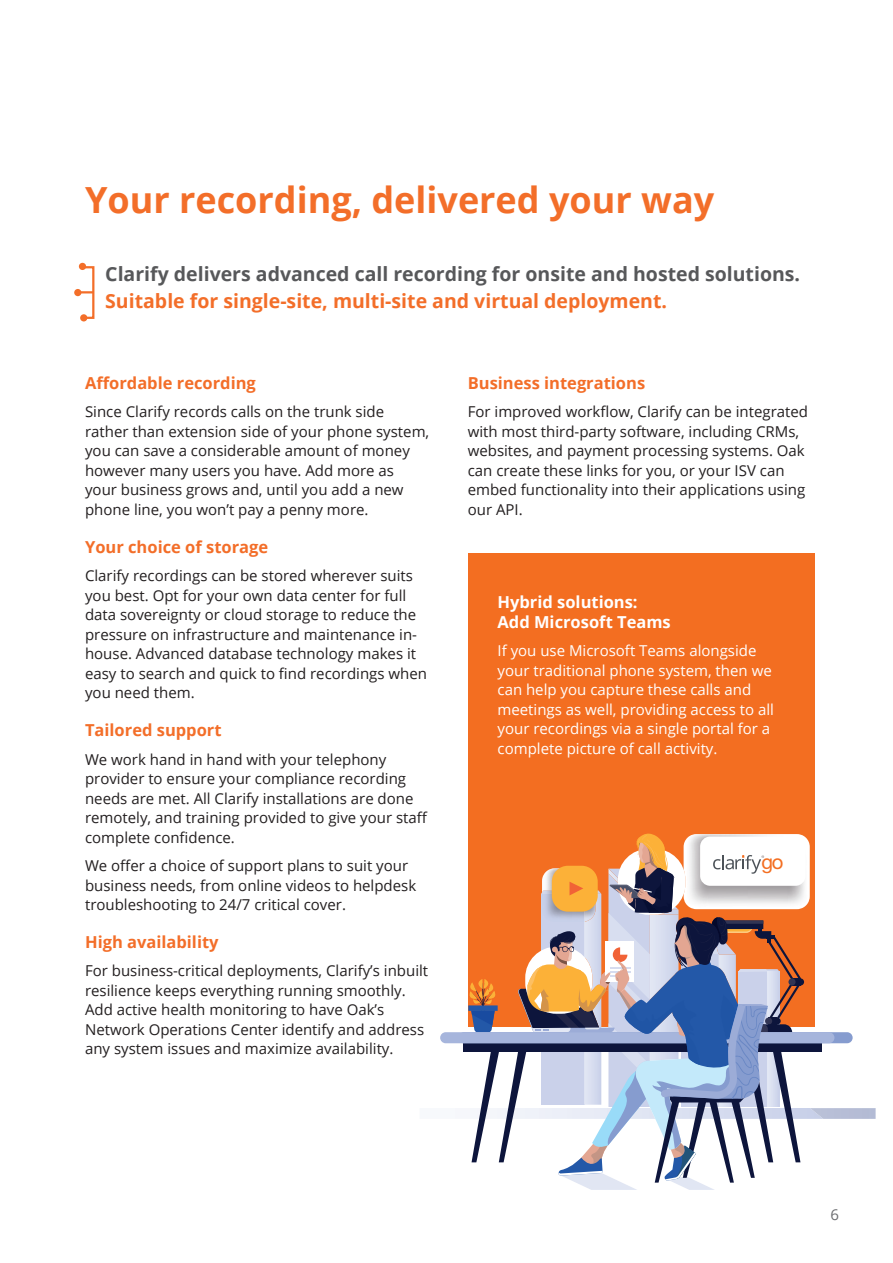
<style>
.page{position:relative;width:893px;height:1263px;background:#fff}
.page>*{position:absolute;margin:0;border:0;box-sizing:border-box;transform-origin:0 0}
.t1{font:700 36px "Open Sans";color:#f36e29}
.t2{font:20.25px "Helvetica Neue";color:#f36e21}
.t3{font:700 19.5px "Open Sans";color:#57585a}
.t4{font:700 19.5px "Open Sans";color:#f36e29}
.t5{font:700 16.5px "Open Sans";color:#f36e29}
.t6{font:700 16.5px/19.8px "Open Sans";color:#fff}
.t7{font:15px/19.5px "Open Sans";color:#231f20}
.t8{font:15px/19.5px "Open Sans";color:#fff}
.t9{font:15px "Open Sans";color:#6c6d70}
</style>
<div class="page">
<div style="left:468px;top:553px;width:346px;height:473px;background:#f36e21"></div>
<svg style="left:440px;top:834px;width:436px;height:356px"></svg>
<svg style="left:78px;top:266px;width:17px;height:54px"></svg>
<div style="left:79px;top:263px;width:7px;height:7px;background:#f36e29;border-radius:50%"></div>
<div style="left:74px;top:289px;width:7px;height:7px;background:#f36e29;border-radius:50%"></div>
<div style="left:80px;top:314px;width:7px;height:7px;background:#f36e29;border-radius:50%"></div>
<h1 class="t1" style="left:85px;top:174px;width:631px">Your recording, delivered your way</h1>
<h3 class="t3" style="left:105px;top:260px;width:696px">Clarify delivers advanced call recording for onsite and hosted solutions.</h3>
<h3 class="t4" style="left:105px;top:287px;width:563px">Suitable for single-site, multi-site and virtual deployment.</h3>
<p class="t5" style="left:85px;top:371px;width:172px">Affordable recording</p>
<p class="t7" style="left:85px;top:402px;width:346px">Since Clarify records calls on the trunk side rather than extension side of your phone system, you can save a considerable amount of money however many users you have. Add more as your business grows and, until you add a new phone line, you won’t pay a penny more.</p>
<p class="t5" style="left:85px;top:535px;width:185px">Your choice of storage</p>
<p class="t7" style="left:85px;top:566px;width:343px">Clarify recordings can be stored wherever suits you best. Opt for your own data center for full data sovereignty or cloud storage to reduce the pressure on infrastructure and maintenance in&shy;house. Advanced database technology makes it easy to search and quick to find recordings when you need them.</p>
<p class="t5" style="left:85px;top:718px;width:138px">Tailored support</p>
<p class="t7" style="left:85px;top:749px;width:344px">We work hand in hand with your telephony provider to ensure your compliance recording needs are met. All Clarify installations are done remotely, and training provided to give your staff complete confidence.</p>
<p class="t7" style="left:85px;top:855px;width:333px">We offer a choice of support plans to suit your business needs, from online videos to helpdesk troubleshooting to 24/7 critical cover.</p>
<p class="t5" style="left:85px;top:930px;width:135px">High availability</p>
<p class="t7" style="left:85px;top:961px;width:345px">For business-critical deployments, Clarify’s inbuilt resilience keeps everything running smoothly.<br>Add active health monitoring to have Oak’s Network Operations Center identify and address any system issues and maximize availability.</p>
<p class="t5" style="left:468px;top:371px;width:179px">Business integrations</p>
<p class="t7" style="left:468px;top:402px;width:342px">For improved workflow, Clarify can be integrated with most third-party software, including CRMs, websites, and payment processing systems. Oak can create these links for you, or your ISV can embed functionality into their applications using our API.</p>
<p class="t6" style="left:497px;top:592px;width:175px">Hybrid solutions:<br>Add Microsoft Teams</p>
<p class="t8" style="left:497px;top:641px;width:278px">If you use Microsoft Teams alongside your traditional phone system, then we can help you capture these calls and meetings as well, providing access to all your recordings via a single portal for a complete picture of call activity.</p>
<h2 class="t2" style="left:761px;top:848px;width:24px">go</h2>
<p class="t9" style="left:830px;top:1205px;width:10px">6</p>
</div>
